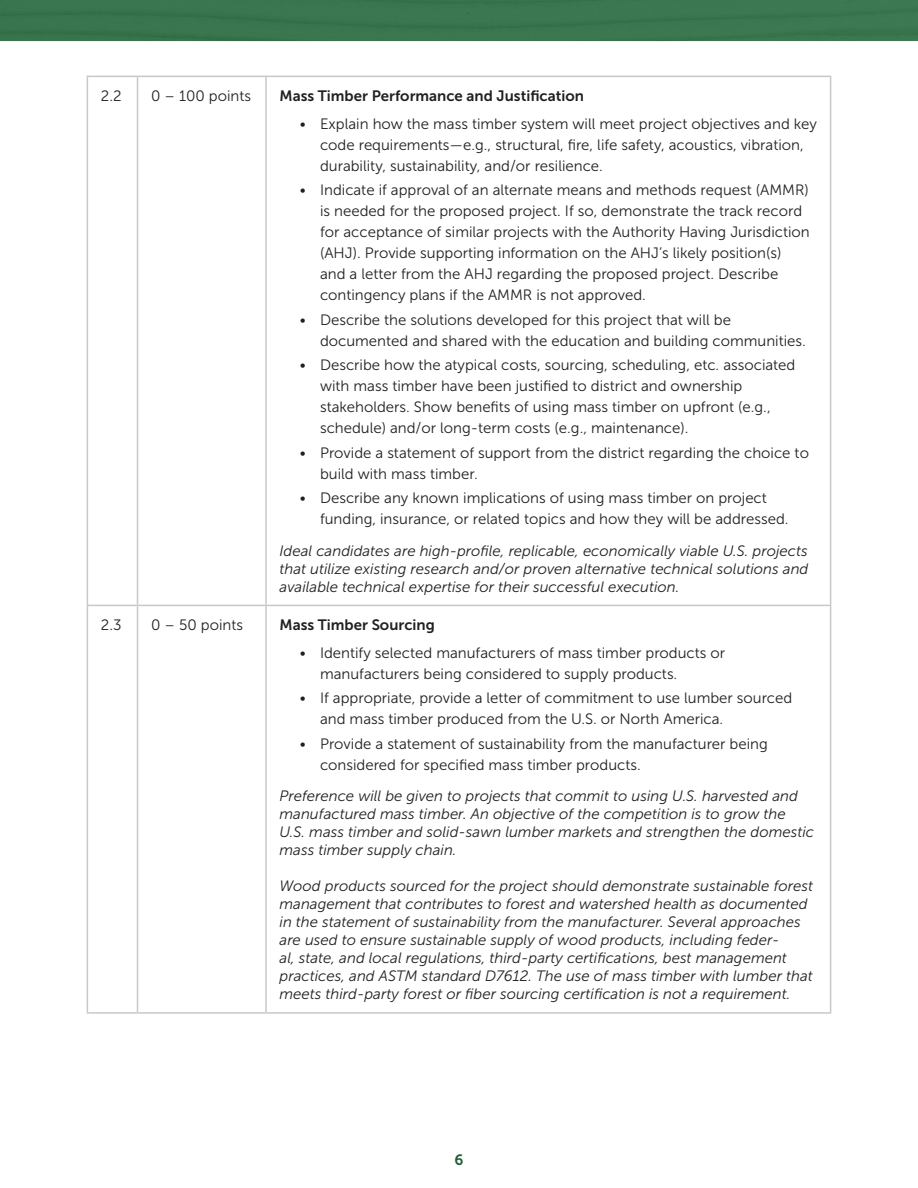
<style>
.page{position:relative;width:918px;height:1188px;background:#fff}
.page>*{position:absolute;margin:0;border:0;box-sizing:border-box;transform-origin:0 0}
.t1{font:15px/21px "Museo Sans 300";color:#231f20}
.t2{font:italic 15px/18px "Museo Sans 300";color:#231f20}
.Small_Headline{font:15px "Museo Sans 700";color:#231f20}
.t3{font:14.85px "Museo Sans 700";color:#215d37}
</style>
<div class="page">
<div style="left:0;top:0;width:918px;height:41px;background:#3a7650"></div>
<hr style="left:87px;top:76px;width:51px;height:1px;background:#c7c8ca">
<hr style="left:87px;top:77px;width:1px;height:528px;background:#c7c8ca">
<hr style="left:138px;top:76px;width:128px;height:1px;background:#c7c8ca">
<hr style="left:137px;top:77px;width:1px;height:528px;background:#c7c8ca">
<hr style="left:266px;top:76px;width:565px;height:1px;background:#c7c8ca">
<hr style="left:265px;top:77px;width:2px;height:528px;background:#c7c8ca">
<hr style="left:830px;top:77px;width:1px;height:528px;background:#c7c8ca">
<hr style="left:87px;top:605px;width:51px;height:1px;background:#c7c8ca">
<hr style="left:87px;top:606px;width:1px;height:406px;background:#c7c8ca">
<hr style="left:138px;top:605px;width:128px;height:1px;background:#c7c8ca">
<hr style="left:137px;top:606px;width:1px;height:406px;background:#c7c8ca">
<hr style="left:266px;top:605px;width:565px;height:1px;background:#c7c8ca">
<hr style="left:265px;top:606px;width:2px;height:406px;background:#c7c8ca">
<hr style="left:830px;top:606px;width:1px;height:406px;background:#c7c8ca">
<hr style="left:87px;top:1012px;width:51px;height:2px;background:#c7c8ca">
<hr style="left:138px;top:1012px;width:128px;height:2px;background:#c7c8ca">
<hr style="left:266px;top:1012px;width:565px;height:2px;background:#c7c8ca">
<p class="t1" style="left:101px;top:86px;width:22px">2.2</p>
<p class="t1" style="left:151px;top:86px;width:102px">0 – 100 points</p>
<p class="Small_Headline" style="left:280px;top:88px;width:306px">Mass Timber Performance and Justification</p>
<p class="t1" style="left:320px;top:113px;width:499px;text-indent:-20px">• Explain how the mass timber system will meet project objectives and key code requirements—e.g., structural, fire, life safety, acoustics, vibration, durability, sustainability, and/or resilience.</p>
<p class="t1" style="left:320px;top:180px;width:491px;text-indent:-20px">• Indicate if approval of an alternate means and methods request (AMMR) is needed for the proposed project. If so, demonstrate the track record for acceptance of similar projects with the Authority Having Jurisdiction (AHJ). Provide supporting information on the AHJ’s likely position(s) and a letter from the AHJ regarding the proposed project. Describe contingency plans if the AMMR is not approved.</p>
<p class="t1" style="left:320px;top:309px;width:487px;text-indent:-20px">• Describe the solutions developed for this project that will be documented and shared with the education and building communities.</p>
<p class="t1" style="left:320px;top:355px;width:477px;text-indent:-20px">• Describe how the atypical costs, sourcing, scheduling, etc. associated with mass timber have been justified to district and ownership stakeholders. Show benefits of using mass timber on upfront (e.g., schedule) and/or long-term costs (e.g., maintenance).</p>
<p class="t1" style="left:320px;top:442px;width:490px;text-indent:-20px">• Provide a statement of support from the district regarding the choice to build with mass timber.</p>
<p class="t1" style="left:320px;top:488px;width:470px;text-indent:-20px">• Describe any known implications of using mass timber on project funding, insurance, or related topics and how they will be addressed.</p>
<p class="t2" style="left:280px;top:542px;width:530px;text-align:justify">Ideal candidates are high-profile, replicable, economically viable U.S. projects that utilize existing research and/or proven alternative technical solutions and available technical expertise for their successful execution.</p>
<p class="t1" style="left:101px;top:615px;width:22px">2.3</p>
<p class="t1" style="left:151px;top:615px;width:94px">0 – 50 points</p>
<p class="Small_Headline" style="left:280px;top:617px;width:157px">Mass Timber Sourcing</p>
<p class="t1" style="left:320px;top:642px;width:407px;text-indent:-20px">• Identify selected manufacturers of mass timber products or manufacturers being considered to supply products.</p>
<p class="t1" style="left:320px;top:688px;width:474px;text-indent:-20px">• If appropriate, provide a letter of commitment to use lumber sourced and mass timber produced from the U.S. or North America.</p>
<p class="t1" style="left:320px;top:733px;width:449px;text-indent:-20px">• Provide a statement of sustainability from the manufacturer being considered for specified mass timber products.</p>
<p class="t2" style="left:280px;top:787px;width:536px">Preference will be given to projects that commit to using U.S. harvested and manufactured mass timber. An objective of the competition is to grow the U.S. mass timber and solid-sawn lumber markets and strengthen the domestic mass timber supply chain.</p>
<p class="t2" style="left:280px;top:877px;width:535px">Wood products sourced for the project should demonstrate sustainable forest management that contributes to forest and watershed health as documented in the statement of sustainability from the manufacturer. Several approaches are used to ensure sustainable supply of wood products, including feder-<br>al, state, and local regulations, third-party certifications, best management practices, and ASTM standard D7612. The use of mass timber with lumber that meets third-party forest or fiber sourcing certification is not a requirement.</p>
<p class="t3" style="left:455px;top:1152px;width:10px">6</p>
</div>
